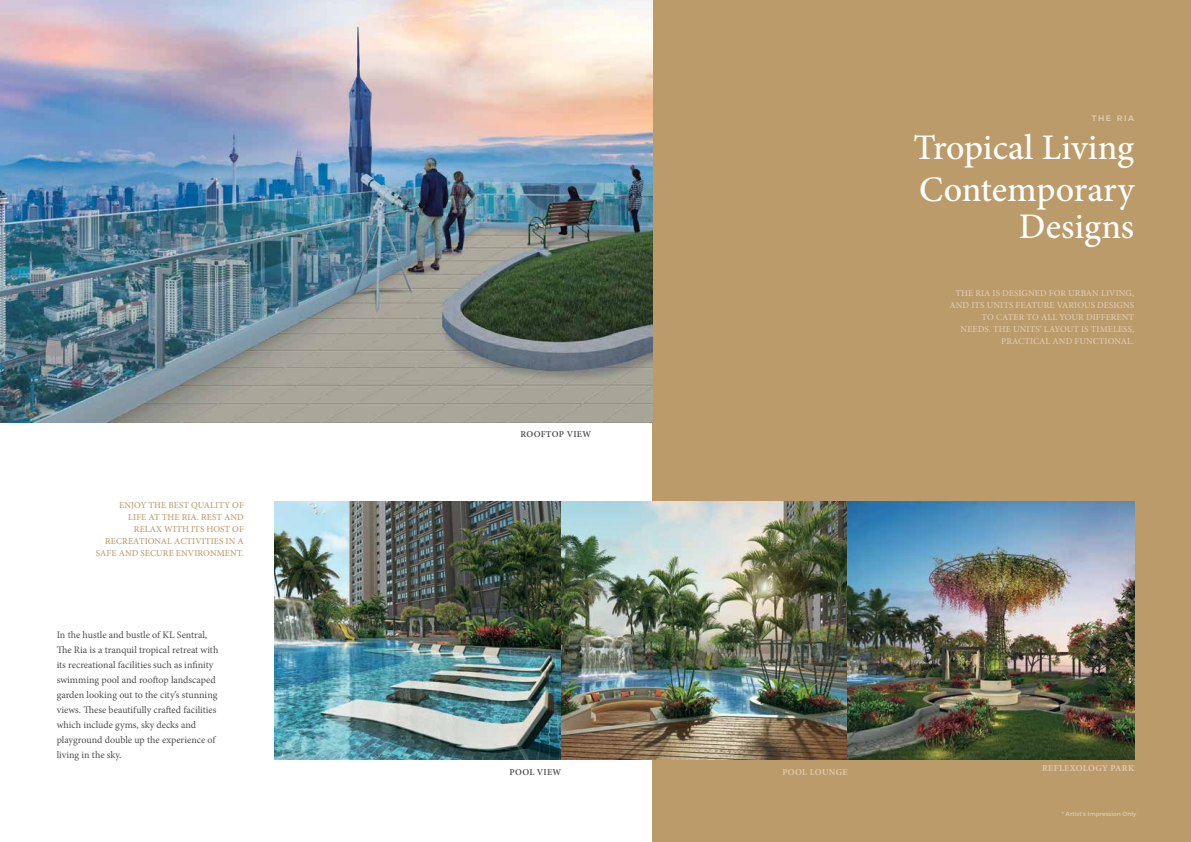
<style>
.page{position:relative;width:1191px;height:842px;background:#fff}
.page>*{position:absolute;margin:0;border:0;box-sizing:border-box;transform-origin:0 0}
.t1{font:500 36px/42.7px "Minion Pro";color:#fff}
.t2{font:10px/15px "Minion Pro";color:#4d4d4f}
.t3{font:500 9px/12px "Minion Pro";letter-spacing:.01em;color:#decdb5;text-align:right}
.t4{font:500 9px/12px "Minion Pro";letter-spacing:.01em;color:#bc9b6a;text-align:right}
.t5{font:600 9px "Minion Pro";letter-spacing:.035em;color:#decdb5}
.t6{font:600 9px "Minion Pro";letter-spacing:.035em;color:#4d4d4f}
.t7{font:500 8px "Montserrat";letter-spacing:.2em;color:#decdb5}
.t8{font:6px "Montserrat";color:#decdb5}
</style>
<div class="page">
<div style="left:652px;top:0;width:539px;height:842px;background:#bc9b6a"></div>
<img style="left:275px;top:502px;width:859px;height:257px">
<img style="left:0;top:0;width:653px;height:422px">
<p class="t4" style="left:96px;top:499px;width:149px">ENJOY THE BEST QUALITY OF<br>LIFE AT THE RIA. REST AND<br>RELAX WITH ITS HOST OF<br>RECREATIONAL ACTIVITIES IN A<br>SAFE AND SECURE ENVIRONMENT.</p>
<p class="t2" style="left:57px;top:627px;width:163px">In the hustle and bustle of KL Sentral, The Ria is a tranquil tropical retreat with its recreational facilities such as infinity swimming pool and rooftop landscaped garden looking out to the city’s stunning views. These beautifully crafted facilities which include gyms, sky decks and playground double up the experience of living in the sky.</p>
<p class="t6" style="left:520px;top:428px;width:72px">ROOFTOP VIEW</p>
<p class="t7" style="left:1091px;top:112px;width:44px">THE RIA</p>
<h1 class="t1" style="left:913px;top:126px;width:222px">Tropical Living<br>Contemporary</h1>
<h1 class="t1" style="left:1018px;top:206px;width:117px">Designs</h1>
<p class="t3" style="left:949px;top:288px;width:186px">THE RIA IS DESIGNED FOR URBAN LIVING, AND ITS UNITS FEATURE VARIOUS DESIGNS TO CATER TO ALL YOUR DIFFERENT NEEDS. THE UNITS’ LAYOUT IS TIMELESS, PRACTICAL AND FUNCTIONAL.</p>
<p class="t6" style="left:509px;top:766px;width:53px">POOL VIEW</p>
<p class="t5" style="left:782px;top:766px;width:67px">POOL LOUNGE</p>
<p class="t5" style="left:1042px;top:761px;width:94px">REFLEXOLOGY PARK</p>
<p class="t8" style="left:1061px;top:809px;width:76px">* Artist’s Impression Only</p>
</div>
